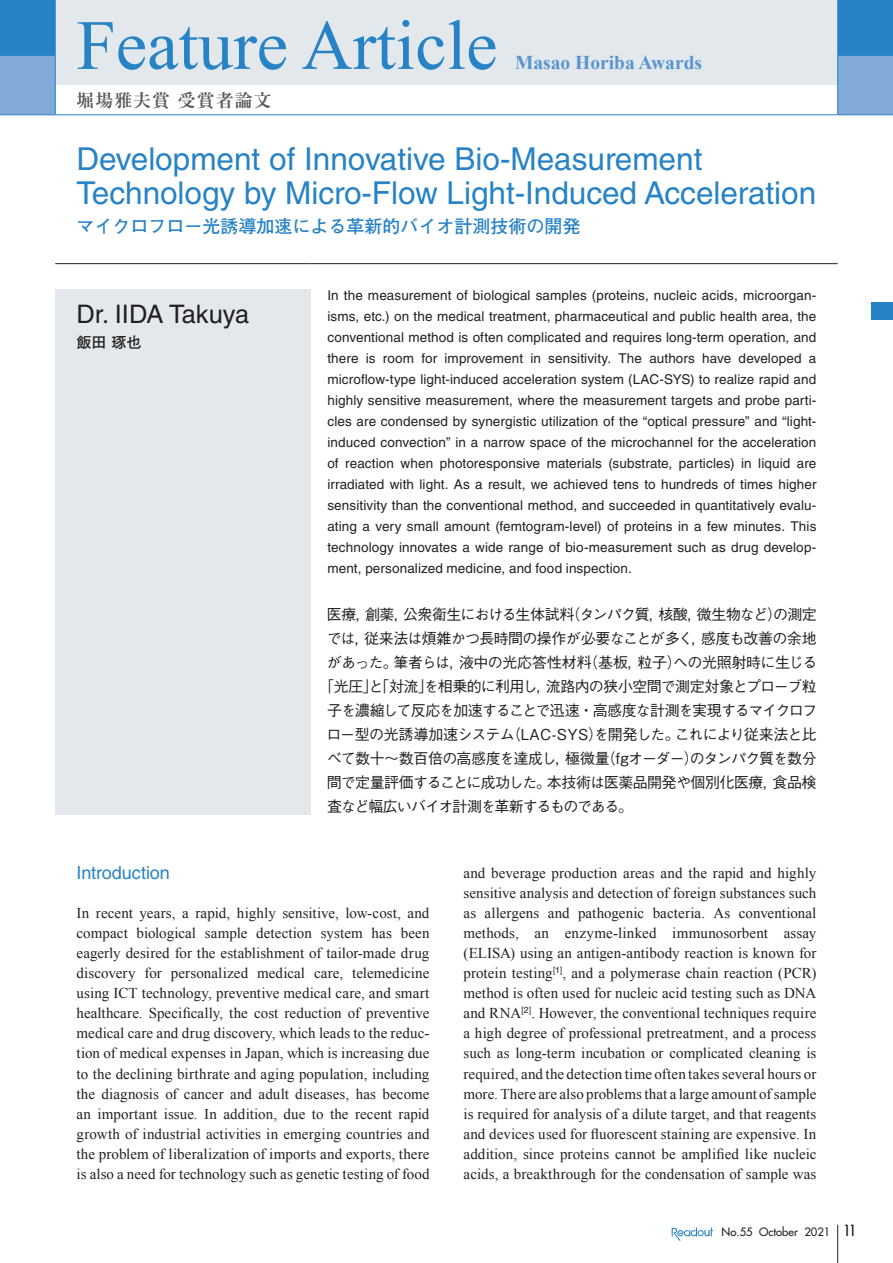
<style>
.page{position:relative;width:893px;height:1263px;background:#fff}
.page>*{position:absolute;margin:0;border:0;box-sizing:border-box;transform-origin:0 0}
.t1{font:70.5px "Times New Roman";color:#2783c5}
.t2{font:31.5px/34.5px "Helvetica LT Std";color:#2783c5}
.t3{font:25.5px "Helvetica LT Std";color:#231f20}
.t4{font:700 19.5px "Times New Roman";color:#5b94cf}
.t5{font:700 18px "Futo Go B101 Pro";color:#2783c5}
.t6{font:18px "Helvetica LT Std";color:#2783c5}
.t7{font:700 18px "Ryumin Pro";letter-spacing:.05em;color:#57585a}
.t8{font:15px/20.1px "Times New Roman";letter-spacing:.005em;color:#231f20;text-align:justify}
.t9{font:500 15px "Gothic BBB Pro";letter-spacing:-.045em;color:#231f20}
.t10{font:500 15px "Gothic BBB Pro";letter-spacing:-.07em;color:#231f20}
.t11{font:500 15px "Gothic BBB Pro";letter-spacing:-.08em;color:#231f20}
.t12{font:700 15px "Futo Go B101 Pro";color:#231f20}
.t13{font:13.5px/21px "Helvetica LT Std";letter-spacing:.01em;color:#231f20;text-align:justify}
.t14{font:500 11.25px "Futura Std";color:#231f20}
.s1{font-weight:400;font-stretch:condensed;font-size:15px}
</style>
<div class="page">
<hr style="left:837px;top:1225px;width:1px;height:38px;background:#231f20">
<svg style="left:672px;top:1227px;width:41px;height:14px"></svg>
<div style="left:0;top:0;width:893px;height:55px;background:#2783c5"></div>
<div style="left:55px;top:0;width:783px;height:85px;background:#e2e8eb"></div>
<svg style="left:0;top:56px;width:893px;height:58px"></svg>
<hr style="left:55px;top:0;width:1px;height:55px;background:#2783c5">
<hr style="left:837px;top:0;width:1px;height:55px;background:#2783c5">
<hr style="left:0;top:55px;width:56px;height:1px;background:#2783c5">
<hr style="left:837px;top:55px;width:56px;height:1px;background:#2783c5">
<hr style="left:0;top:114px;width:55px;height:1px;background:#2783c5">
<svg style="left:55px;top:56px;width:1px;height:58px"></svg>
<hr style="left:55px;top:114px;width:783px;height:1px;background:#2783c5">
<svg style="left:837px;top:56px;width:1px;height:58px"></svg>
<hr style="left:838px;top:114px;width:55px;height:1px;background:#2783c5">
<div style="left:55px;top:289px;width:255px;height:525px;background:#e2e8eb"></div>
<hr style="left:55px;top:263px;width:255px;height:1px;background:#231f20">
<hr style="left:310px;top:263px;width:528px;height:1px;background:#231f20">
<div style="left:872px;top:303px;width:21px;height:17px;background:#2783c5"></div>
<h1 class="t1" style="left:77px;top:-2px;width:422px">Feature Article</h1>
<h3 class="t4" style="left:515px;top:49px;width:189px">Masao Horiba Awards</h3>
<p class="t7" style="left:77px;top:86px;width:196px">堀場雅夫賞 受賞者論文</p>
<h2 class="t2" style="left:77px;top:141px;width:741px">Development of Innovative Bio-Measurement<br>Technology by Micro-Flow Light-Induced Acceleration</h2>
<p class="t5" style="left:77px;top:211px;width:505px">マイクロフロー光誘導加速による革新的バイオ計測技術の開発</p>
<h3 class="t3" style="left:77px;top:299px;width:174px">Dr. IIDA Takuya</h3>
<p class="t12" style="left:77px;top:330px;width:66px">飯田 琢也</p>
<p class="t13" style="left:327px;top:285px;width:491px">In the measurement of biological samples (proteins, nucleic acids, microorgan&shy;isms, etc.) on the medical treatment, pharmaceutical and public health area, the conventional method is often complicated and requires long-term operation, and there is room for improvement in sensitivity. The authors have developed a microflow-type light-induced acceleration system (LAC-SYS) to realize rapid and highly sensitive measurement, where the measurement targets and probe parti&shy;cles are condensed by synergistic utilization of the “optical pressure” and “light&shy;induced convection” in a narrow space of the microchannel for the acceleration of reaction when photoresponsive materials (substrate, particles) in liquid are irradiated with light. As a result, we achieved tens to hundreds of times higher sensitivity than the conventional method, and succeeded in quantitatively evalu&shy;ating a very small amount (femtogram-level) of proteins in a few minutes. This technology innovates a wide range of bio-measurement such as drug develop&shy;ment, personalized medicine, and food inspection.</p>
<p class="t9" style="left:327px;top:603px;width:491px">医療，創薬，公衆衛生における生体試料（タンパク質，核酸，微生物など）の測定</p>
<p class="t9" style="left:327px;top:627px;width:491px">では，従来法は煩雑かつ長時間の操作が必要なことが多く，感度も改善の余地</p>
<p class="t9" style="left:327px;top:651px;width:492px">があった。筆者らは，液中の光応答性材料（基板，粒子）への光照射時に生じる</p>
<p class="t9" style="left:319px;top:675px;width:499px">「光圧」と「対流」を相乗的に利用し，流路内の狭小空間で測定対象とプローブ粒</p>
<p class="t10" style="left:327px;top:699px;width:491px">子を濃縮して反応を加速することで迅速・高感度な計測を実現するマイクロフ</p>
<p class="t9" style="left:326px;top:723px;width:492px">ロー型の光誘導加速システム（LAC-SYS）を開発した。これにより従来法と比</p>
<p class="t9" style="left:327px;top:747px;width:491px">べて数十～数百倍の高感度を達成し，極微量（fgオーダー）のタンパク質を数分</p>
<p class="t9" style="left:327px;top:771px;width:491px">間で定量評価することに成功した。本技術は医薬品開発や個別化医療，食品検</p>
<p class="t11" style="left:327px;top:795px;width:308px">査など幅広いバイオ計測を革新するものである。</p>
<p class="t6" style="left:77px;top:862px;width:95px">Introduction</p>
<p class="t8" style="left:77px;top:902px;width:354px">In recent years, a rapid, highly sensitive, low-cost, and compact biological sample detection system has been eagerly desired for the establishment of tailor-made drug discovery for personalized medical care, telemedicine using ICT technology, preventive medical care, and smart healthcare. Specifically, the cost reduction of preventive medical care and drug discovery, which leads to the reduc&shy;tion of medical expenses in Japan, which is increasing due to the declining birthrate and aging population, including the diagnosis of cancer and adult diseases, has become an important issue. In addition, due to the recent rapid growth of industrial activities in emerging countries and the problem of liberalization of imports and exports, there is also a need for technology such as genetic testing of food</p>
<p class="t8" style="left:463px;top:862px;width:354px">and beverage production areas and the rapid and highly sensitive analysis and detection of foreign substances such as allergens and pathogenic bacteria. As conventional methods, an enzyme-linked immunosorbent assay (ELISA) using an antigen-antibody reaction is known for protein testing<sup>[1]</sup>, and a polymerase chain reaction (PCR) method is often used for nucleic acid testing such as DNA and RNA<sup>[2]</sup>. However, the conventional techniques require a high degree of professional pretreatment, and a process such as long-term incubation or complicated cleaning is required, and the detection time often takes several hours or more. There are also problems that a large amount of sample is required for analysis of a dilute target, and that reagents and devices used for fluorescent staining are expensive. In addition, since proteins cannot be amplified like nucleic acids, a breakthrough for the condensation of sample was</p>
<p class="t14" style="left:721px;top:1225px;width:136px">No.55 October 2021 <span class="s1">11</span></p>
</div>
